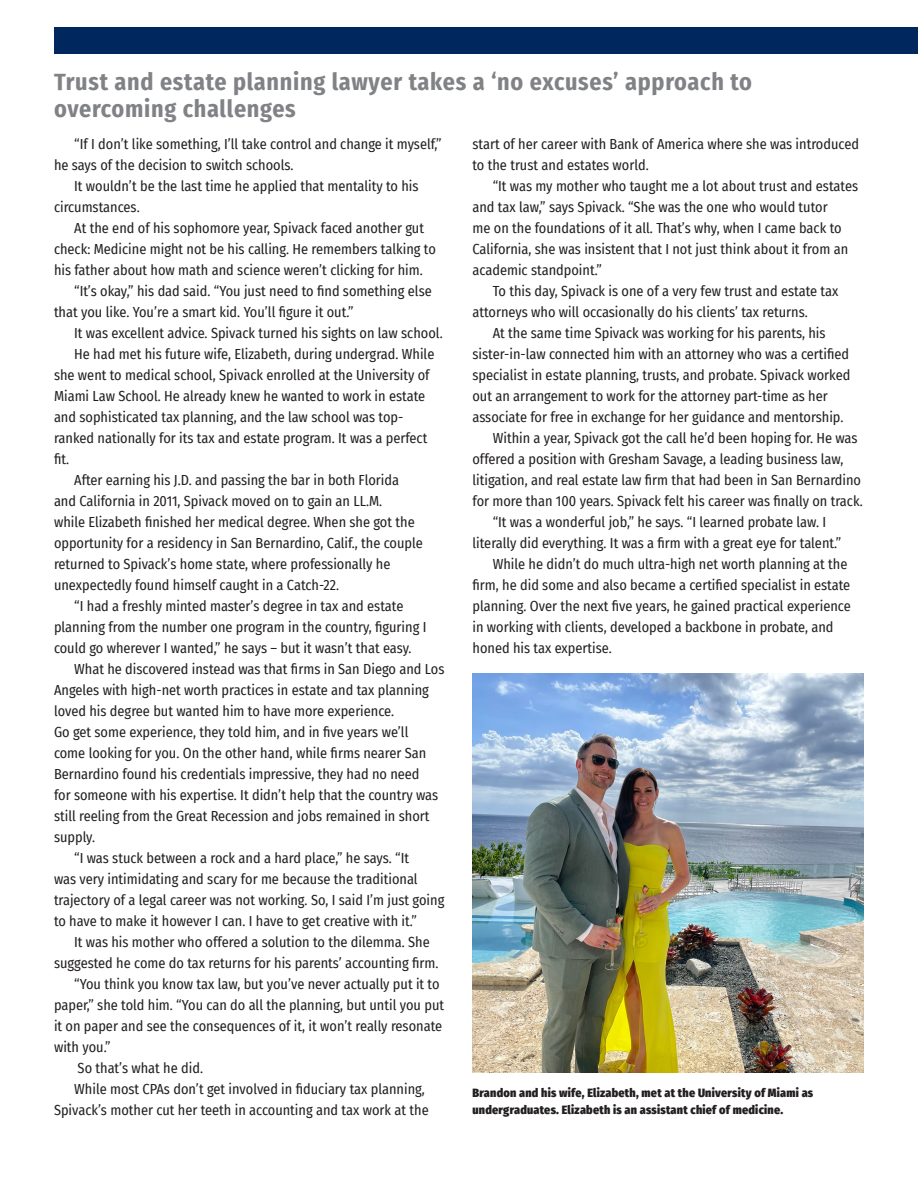
<style>
.page{position:relative;width:918px;height:1188px;background:#fff}
.page>*{position:absolute;margin:0;border:0;box-sizing:border-box;transform-origin:0 0}
.Title_Pg_2{font:700 24px/27px "Fira Sans Condensed";letter-spacing:.03em;color:#808285}
.Body{font:14.25px/21px "Fira Sans Condensed";color:#231f20}
.Cutline{font:800 12px/16.5px "Fira Sans Condensed";letter-spacing:.02em;color:#231f20}
</style>
<div class="page">
<div style="left:54px;top:27px;width:864px;height:27px;background:#00285f"></div>
<img style="left:472px;top:674px;width:392px;height:399px">
<p class="Title_Pg_2" style="left:54px;top:66px;width:699px">Trust and estate planning lawyer takes a ‘no excuses’ approach to overcoming challenges</p>
<p class="Body" style="left:54px;top:134px;width:389px;text-indent:20px">“If I don’t like something, I’ll take control and change it myself,” he says of the decision to switch schools.</p>
<p class="Body" style="left:54px;top:176px;width:366px;text-indent:20px">It wouldn’t be the last time he applied that mentality to his circumstances.</p>
<p class="Body" style="left:54px;top:218px;width:383px;text-indent:20px">At the end of his sophomore year, Spivack faced another gut check: Medicine might not be his calling. He remembers talking to his father about how math and science weren’t clicking for him.</p>
<p class="Body" style="left:54px;top:281px;width:379px;text-indent:20px">“It’s okay,” his dad said. “You just need to find something else that you like. You’re a smart kid. You’ll figure it out.”</p>
<p class="Body" style="left:74px;top:323px;width:370px">It was excellent advice. Spivack turned his sights on law school.</p>
<p class="Body" style="left:54px;top:344px;width:382px;text-indent:20px">He had met his future wife, Elizabeth, during undergrad. While she went to medical school, Spivack enrolled at the University of Miami Law School. He already knew he wanted to work in estate and sophisticated tax planning, and the law school was top&shy;ranked nationally for its tax and estate program. It was a perfect fit.</p>
<p class="Body" style="left:54px;top:470px;width:370px;text-indent:20px">After earning his J.D. and passing the bar in both Florida and California in 2011, Spivack moved on to gain an LL.M.<br>while Elizabeth finished her medical degree. When she got the opportunity for a residency in San Bernardino, Calif., the couple returned to Spivack’s home state, where professionally he unexpectedly found himself caught in a Catch-22.</p>
<p class="Body" style="left:54px;top:596px;width:374px;text-indent:20px">“I had a freshly minted master’s degree in tax and estate planning from the number one program in the country, figuring I could go wherever I wanted,” he says – but it wasn’t that easy.</p>
<p class="Body" style="left:54px;top:659px;width:392px;text-indent:20px">What he discovered instead was that firms in San Diego and Los Angeles with high-net worth practices in estate and tax planning loved his degree but wanted him to have more experience.<br>Go get some experience, they told him, and in five years we’ll<br>come looking for you. On the other hand, while firms nearer San Bernardino found his credentials impressive, they had no need<br>for someone with his expertise. It didn’t help that the country was still reeling from the Great Recession and jobs remained in short supply.</p>
<p class="Body" style="left:54px;top:848px;width:392px;text-indent:20px">“I was stuck between a rock and a hard place,” he says. “It<br>was very intimidating and scary for me because the traditional trajectory of a legal career was not working. So, I said I’m just going to have to make it however I can. I have to get creative with it.”</p>
<p class="Body" style="left:54px;top:932px;width:386px;text-indent:20px">It was his mother who offered a solution to the dilemma. She suggested he come do tax returns for his parents’ accounting firm.</p>
<p class="Body" style="left:54px;top:974px;width:392px;text-indent:20px">“You think you know tax law, but you’ve never actually put it to paper,” she told him. “You can do all the planning, but until you put it on paper and see the consequences of it, it won’t really resonate with you.”</p>
<p class="Body" style="left:78px;top:1058px;width:127px">So that’s what he did.</p>
<p class="Body" style="left:54px;top:1079px;width:376px;text-align:right">While most CPAs don’t get involved in fiduciary tax planning,<br>Spivack’s mother cut her teeth in accounting and tax work at the</p>
<p class="Body" style="left:472px;top:134px;width:388px">start of her career with Bank of America where she was introduced to the trust and estates world.</p>
<p class="Body" style="left:472px;top:176px;width:387px;text-indent:20px">“It was my mother who taught me a lot about trust and estates and tax law,” says Spivack. “She was the one who would tutor<br>me on the foundations of it all. That’s why, when I came back to California, she was insistent that I not just think about it from an academic standpoint.”</p>
<p class="Body" style="left:472px;top:281px;width:367px;text-indent:20px">To this day, Spivack is one of a very few trust and estate tax attorneys who will occasionally do his clients’ tax returns.</p>
<p class="Body" style="left:472px;top:323px;width:379px;text-indent:20px">At the same time Spivack was working for his parents, his sister-in-law connected him with an attorney who was a certified specialist in estate planning, trusts, and probate. Spivack worked out an arrangement to work for the attorney part-time as her associate for free in exchange for her guidance and mentorship.</p>
<p class="Body" style="left:472px;top:428px;width:392px;text-indent:20px">Within a year, Spivack got the call he’d been hoping for. He was offered a position with Gresham Savage, a leading business law, litigation, and real estate law firm that had been in San Bernardino for more than 100 years. Spivack felt his career was finally on track.</p>
<p class="Body" style="left:472px;top:512px;width:370px;text-align:center">“It was a wonderful job,” he says. “I learned probate law. I literally did everything. It was a firm with a great eye for talent.”</p>
<p class="Body" style="left:472px;top:554px;width:380px;text-indent:20px">While he didn’t do much ultra-high net worth planning at the firm, he did some and also became a certified specialist in estate planning. Over the next five years, he gained practical experience in working with clients, developed a backbone in probate, and honed his tax expertise.</p>
<p class="Cutline" style="left:472px;top:1084px;width:342px">Brandon and his wife, Elizabeth, met at the University of Miami as undergraduates. Elizabeth is an assistant chief of medicine.</p>
</div>
